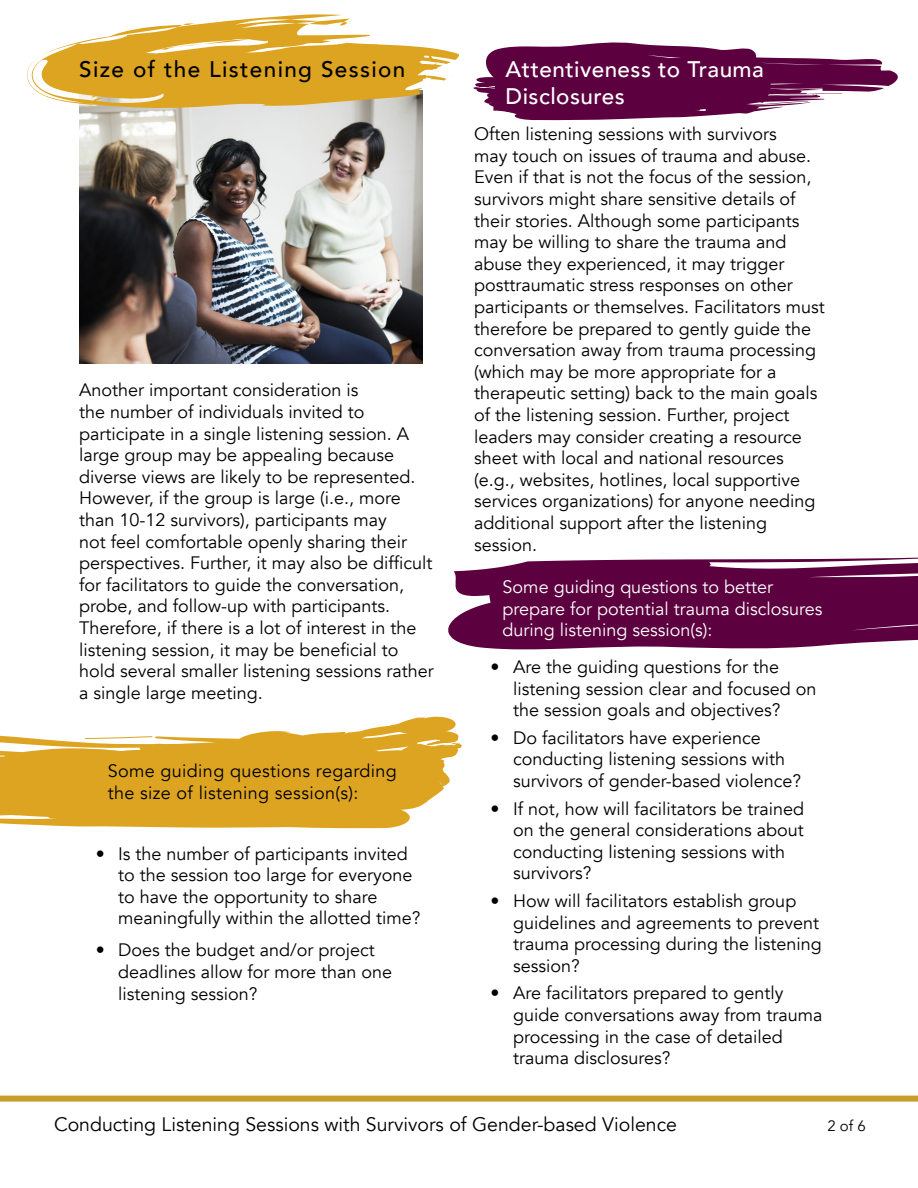
<style>
.page{position:relative;width:918px;height:1188px;background:#fff}
.page>*{position:absolute;margin:0;border:0;box-sizing:border-box;transform-origin:0 0}
.t1{font:500 22.5px/27px "Avenir";letter-spacing:.02em;color:#fff}
.t2{font:500 22.5px "Avenir";letter-spacing:.06em;color:#000}
.t3{font:19.5px "Avenir";color:#000}
.t4{font:18px/21.6px "Avenir";color:#000}
.t5{font:18px/21.6px "Avenir";color:#fff}
.t6{font:18px/21.6px "Avenir";letter-spacing:.02em;color:#000}
.t7{font:15px "Avenir";color:#000}
</style>
<div class="page">
<img style="left:80px;top:120px;width:343px;height:244px">
<svg style="left:0;top:716px;width:459px;height:112px"></svg>
<svg style="left:27px;top:14px;width:871px;height:106px"></svg>
<svg style="left:448px;top:557px;width:470px;height:93px;fill:#5d003f"></svg>
<div style="left:79px;top:54px;width:319px;height:27px;background:#dda421"></div>
<div style="left:495px;top:61px;width:220px;height:40px;background:#5d003f"></div>
<div style="left:0;top:1096px;width:918px;height:6px;background:#c99d2c"></div>
<h3 class="t2" style="left:79px;top:49px;width:328px">Size of the Listening Session</h3>
<p class="t4" style="left:79px;top:380px;width:356px">Another important consideration is<br>the number of individuals invited to participate in a single listening session. A large group may be appealing because diverse views are likely to be represented.<br>However, if the group is large (i.e., more than 10-12 survivors), participants may<br>not feel comfortable openly sharing their perspectives. Further, it may also be difficult for facilitators to guide the conversation, probe, and follow-up with participants.<br>Therefore, if there is a lot of interest in the listening session, it may be beneficial to hold several smaller listening sessions rather a single large meeting.</p>
<p class="t6" style="left:108px;top:761px;width:291px">Some guiding questions regarding the size of listening session(s):</p>
<p class="t4" style="left:118px;top:843px;width:304px;text-indent:-23px">• Is the number of participants invited to the session too large for everyone to have the opportunity to share meaningfully within the allotted time?</p>
<p class="t4" style="left:118px;top:940px;width:276px;text-indent:-23px">• Does the budget and/or project deadlines allow for more than one listening session?</p>
<h3 class="t1" style="left:506px;top:54px;width:260px">Attentiveness to Trauma<br>Disclosures</h3>
<p class="t4" style="left:474px;top:123px;width:352px">Often listening sessions with survivors<br>may touch on issues of trauma and abuse.<br>Even if that is not the focus of the session, survivors might share sensitive details of their stories. Although some participants may be willing to share the trauma and abuse they experienced, it may trigger posttraumatic stress responses on other participants or themselves. Facilitators must therefore be prepared to gently guide the conversation away from trauma processing (which may be more appropriate for a therapeutic setting) back to the main goals of the listening session. Further, project leaders may consider creating a resource sheet with local and national resources (e.g., websites, hotlines, local supportive services organizations) for anyone needing additional support after the listening session.</p>
<p class="t5" style="left:503px;top:576px;width:321px">Some guiding questions to better prepare for potential trauma disclosures during listening session(s):</p>
<p class="t4" style="left:513px;top:656px;width:305px;text-indent:-22px">• Are the guiding questions for the listening session clear and focused on the session goals and objectives?</p>
<p class="t4" style="left:513px;top:727px;width:290px;text-indent:-22px">• Do facilitators have experience conducting listening sessions with survivors of gender-based violence?</p>
<p class="t4" style="left:513px;top:798px;width:292px;text-indent:-22px">• If not, how will facilitators be trained on the general considerations about conducting listening sessions with survivors?</p>
<p class="t4" style="left:513px;top:890px;width:310px;text-indent:-22px">• How will facilitators establish group guidelines and agreements to prevent trauma processing during the listening session?</p>
<p class="t4" style="left:513px;top:983px;width:311px;text-indent:-22px">• Are facilitators prepared to gently guide conversations away from trauma processing in the case of detailed trauma disclosures?</p>
<p class="t3" style="left:54px;top:1113px;width:625px">Conducting Listening Sessions with Survivors of Gender-based Violence</p>
<p class="t7" style="left:827px;top:1117px;width:40px">2 of 6</p>
</div>
